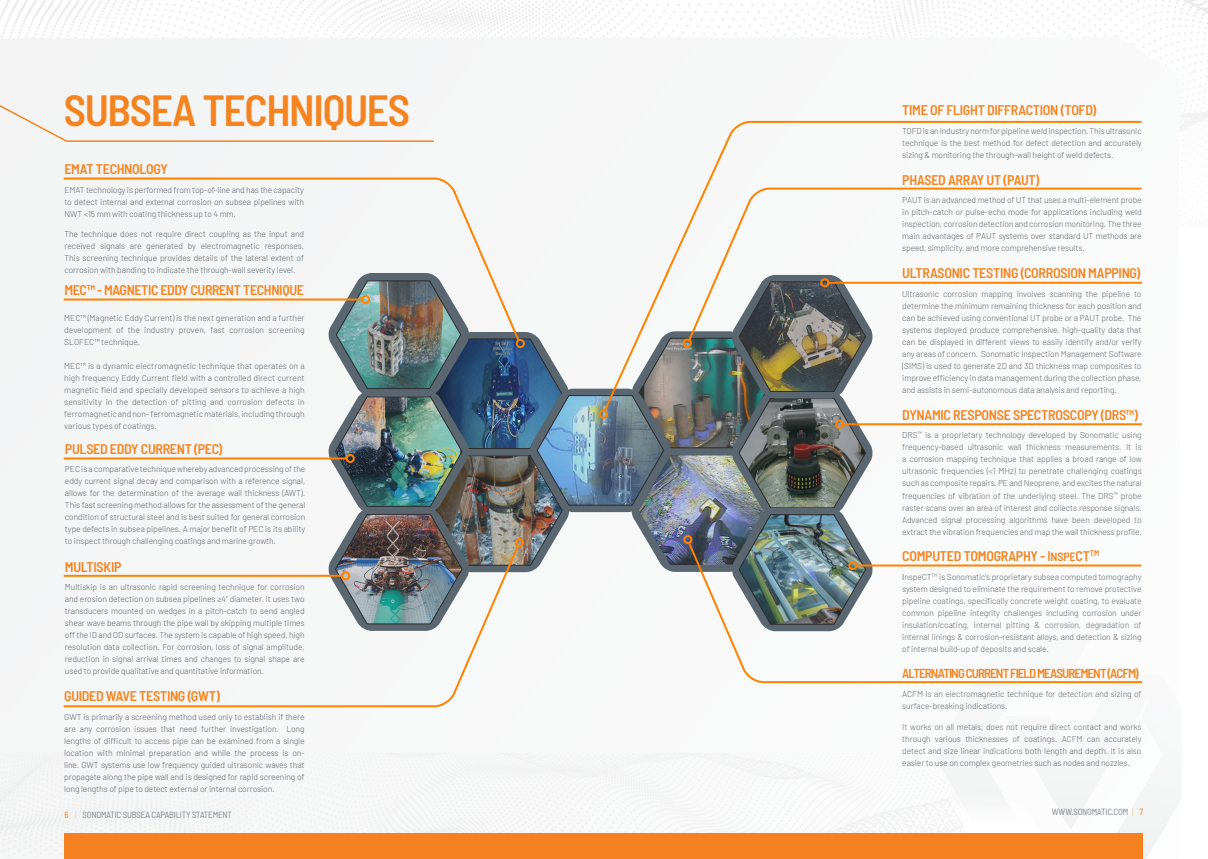
<style>
.page{position:relative;width:1208px;height:859px;background:#fff}
.page>*{position:absolute;margin:0;border:0;box-sizing:border-box;transform-origin:0 0}
.t1{font:600 semi-condensed 43.5px "Barlow";letter-spacing:-.03em;color:#f58420}
.t2{font:600 semi-condensed 14px "Barlow";letter-spacing:-.025em;color:#f58420}
.t3{font:600 semi-condensed 13px "Barlow";letter-spacing:-.07em;color:#f58420}
.t4{font:semi-condensed 9px "Barlow";letter-spacing:-.02em;color:#7c888f}
.t5{font:300 8.5px/12px "Barlow";letter-spacing:-.01em;color:#5b6870;text-align:justify}
.s1{color:#f58120}
.s2{color:#fcc89b}
.s3{font-family:"Minion Pro";font-weight:400;font-size:10px;color:#7c888f}
.s4{font-size:12px}
.s5{color:#1d252d}
</style>
<div class="page">
<svg style="left:0;top:534px;width:932px;height:325px"></svg>
<div style="left:933px;top:741px;width:246px;height:118px;background:#f6f6f6"></div>
<svg style="left:65px;top:775px;width:1078px;height:84px"></svg>
<div style="left:65px;top:833px;width:1077px;height:26px;background:#f58120"></div>
<div style="left:0;top:91px;width:435px;height:52px;background:#f3f4f5"></div>
<div style="left:62px;top:177px;width:459px;height:166px;background:#f4f5f5"></div>
<div style="left:62px;top:544px;width:458px;height:164px;background:#f6f6f6"></div>
<hr style="left:64px;top:298px;width:298px;height:2px;background:#ff8200">
<hr style="left:64px;top:457px;width:282px;height:2px;background:#ff8200">
<hr style="left:64px;top:575px;width:278px;height:2px;background:#ff8200">
<svg style="left:873px;top:276px;width:270px;height:66px"></svg>
<hr style="left:827px;top:282px;width:315px;height:2px;background:#ff8200">
<hr style="left:843px;top:423px;width:299px;height:2px;background:#ff8200">
<svg style="left:687px;top:541px;width:455px;height:143px"></svg>
<svg style="left:664px;top:120px;width:479px;height:156px"></svg>
<img style="left:328px;top:269px;width:545px;height:362px">
<div style="left:599px;top:410px;width:9px;height:9px;border:2px solid #ff8200;border-radius:50%"></div>
<h1 class="t1" style="left:64px;top:79px;width:348px">SUBSEA TECHNIQUES</h1>
<h2 class="t2" style="left:64px;top:159px;width:105px">EMAT TECHNOLOGY</h2>
<p class="t5" style="left:64px;top:183px;width:241px">EMAT technology is performed from top-of-line and has the capacity to detect internal and external corrosion on subsea pipelines with NWT &lt;15 mm with coating thickness up to 4 mm.</p>
<p class="t5" style="left:64px;top:228px;width:241px">The technique does not require direct coupling as the input and received signals are generated by electromagnetic responses.<br>This screening technique provides details of the lateral extent of corrosion with banding to indicate the through-wall severity level.</p>
<h2 class="t2" style="left:64px;top:280px;width:241px">MEC™ - MAGNETIC EDDY CURRENT TECHNIQUE</h2>
<p class="t5" style="left:64px;top:311px;width:242px">MEC™ (Magnetic Eddy Current) is the next generation and a further development of the industry proven, fast corrosion screening SLOFEC™ technique.</p>
<p class="t5" style="left:64px;top:359px;width:242px">MEC™ is a dynamic electromagnetic technique that operates on a high frequency Eddy Current field with a controlled direct current magnetic field and specially developed sensors to achieve a high sensitivity in the detection of pitting and corrosion defects in ferromagnetic and non- ferromagnetic materials, including through various types of coatings.</p>
<h2 class="t2" style="left:65px;top:439px;width:159px">PULSED EDDY CURRENT (PEC)</h2>
<p class="t5" style="left:65px;top:463px;width:242px">PEC is a comparative technique whereby advanced processing of the eddy current signal decay and comparison with a reference signal, allows for the determination of the average wall thickness (AWT).<br>This fast screening method allows for the assessment of the general condition of structural steel and is best suited for general corrosion type defects in subsea pipelines. A major benefit of PEC is its ability to inspect through challenging coatings and marine growth.</p>
<h2 class="t2" style="left:65px;top:556px;width:58px">MULTISKIP</h2>
<p class="t5" style="left:65px;top:580px;width:241px">Multiskip is an ultrasonic rapid screening technique for corrosion and erosion detection on subsea pipelines ≥4” diameter. It uses two transducers mounted on wedges in a pitch-catch to send angled shear wave beams through the pipe wall by skipping multiple times off the ID and OD surfaces. The system is capable of high speed, high resolution data collection. For corrosion, loss of signal amplitude, reduction in signal arrival times and changes to signal shape are used to provide qualitative and quantitative information.</p>
<h2 class="t2" style="left:64px;top:686px;width:157px">GUIDED WAVE TESTING (GWT)</h2>
<p class="t5" style="left:64px;top:710px;width:242px">GWT is primarily a screening method used only to establish if there are any corrosion issues that need further investigation. Long lengths of difficult to access pipe can be examined from a single location with minimal preparation and while the process is on&shy;line. GWT systems use low frequency guided ultrasonic waves that propagate along the pipe wall and is designed for rapid screening of long lengths of pipe to detect external or internal corrosion.</p>
<p class="t4" style="left:65px;top:808px;width:169px"><span class="s1">6</span> <span class="s2">|</span> SONOMATIC SUBSEA CAPABILITY STATEMENT</p>
<h2 class="t2" style="left:902px;top:100px;width:195px">TIME OF FLIGHT DIFFRACTION (TOFD)</h2>
<p class="t5" style="left:902px;top:124px;width:241px">TOFD is an industry norm for pipeline weld inspection. This ultrasonic technique is the best method for defect detection and accurately sizing &amp; monitoring the through-wall height of weld defects.</p>
<h2 class="t2" style="left:902px;top:170px;width:139px">PHASED ARRAY UT (PAUT)</h2>
<p class="t5" style="left:902px;top:194px;width:241px">PAUT is an advanced method of UT that uses a multi-element probe in pitch-catch or pulse-echo mode for applications including weld inspection, corrosion detection and corrosion monitoring. The three main advantages of PAUT systems over standard UT methods are speed, simplicity, and more comprehensive results.</p>
<h2 class="t2" style="left:902px;top:263px;width:239px">ULTRASONIC TESTING (CORROSION MAPPING)</h2>
<p class="t5" style="left:902px;top:287px;width:241px">Ultrasonic corrosion mapping involves scanning the pipeline to determine the minimum remaining thickness for each position and can be achieved using conventional UT probe or a PAUT probe. The systems deployed produce comprehensive, high-quality data that can be displayed in different views to easily identify and/or verify any areas of concern. Sonomatic Inspection Management Software (SIMS) is used to generate 2D and 3D thickness map composites to improve efficiency in data management during the collection phase, and assists in semi-autonomous data analysis and reporting.</p>
<h2 class="t2" style="left:902px;top:405px;width:237px">DYNAMIC RESPONSE SPECTROSCOPY (DRS™)</h2>
<p class="t5" style="left:902px;top:429px;width:241px">DRS<span class="s3">™</span> is a proprietary technology developed by Sonomatic using frequency-based ultrasonic wall thickness measurements. It is a corrosion mapping technique that applies a broad range of low ultrasonic frequencies (&lt;1 MHz) to penetrate challenging coatings such as composite repairs, PE and Neoprene, and excites the natural</p>
<p class="t5" style="left:902px;top:490px;width:241px">frequencies of vibration of the underlying steel. The DRS<span class="s3">™</span> probe raster scans over an area of interest and collects response signals.<br>Advanced signal processing algorithms have been developed to extract the vibration frequencies and map the wall thickness profile.</p>
<h2 class="t2" style="left:902px;top:546px;width:198px">COMPUTED TOMOGRAPHY - I<span class="s4">NSPE</span>CT<sup>TM</sup></h2>
<p class="t5" style="left:902px;top:570px;width:241px"><span class="s5">I</span>nspeCT<sup>TM</sup> is Sonomatic's proprietary subsea computed tomography system designed to eliminate the requirement to remove protective pipeline coatings, specifically concrete weight coating, to evaluate common pipeline integrity challenges including corrosion under insulation/coating, internal pitting &amp; corrosion, degradation of internal linings &amp; corrosion-resistant alloys, and detection &amp; sizing of internal build-up of deposits and scale.</p>
<h3 class="t3" style="left:902px;top:664px;width:238px">ALTERNATING CURRENT FIELD MEASUREMENT (ACFM)</h3>
<p class="t5" style="left:902px;top:688px;width:241px">ACFM is an electromagnetic technique for detection and sizing of surface-breaking indications.</p>
<p class="t5" style="left:902px;top:720px;width:241px">It works on all metals, does not require direct contact and works through various thicknesses of coatings. ACFM can accurately detect and size linear indications both length and depth. It is also easier to use on complex geometries such as nodes and nozzles.</p>
<p class="t4" style="left:1051px;top:805px;width:93px">WWW.SONOMATIC.COM <span class="s2">|</span> <span class="s1">7</span></p>
</div>
